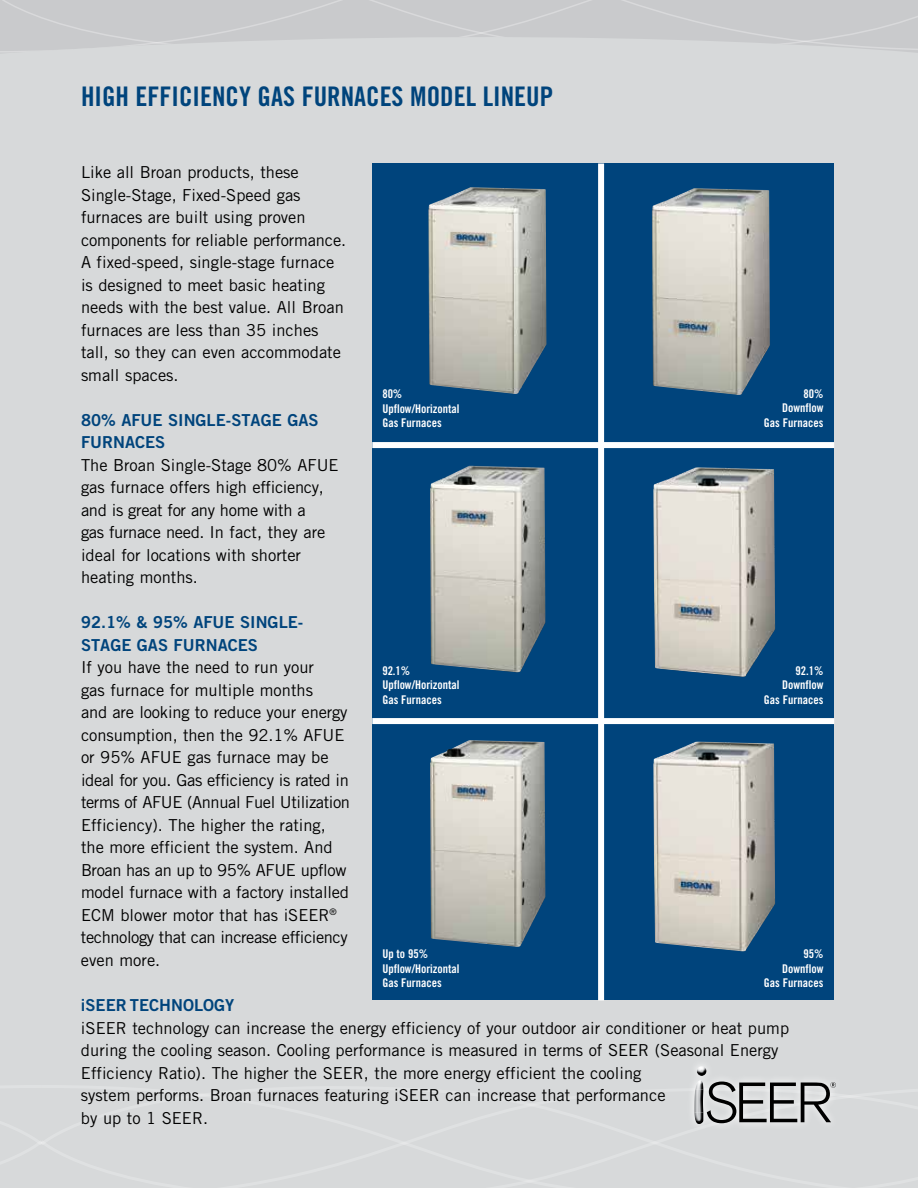
<style>
.page{position:relative;width:918px;height:1188px;background:#d7d9da}
.page>*{position:absolute;margin:0;border:0;box-sizing:border-box;transform-origin:0 0}
.t1{font:27px "Trade Gothic Bold Cond Twenty";color:#00447c}
.t2{font:16.5px/22.5px "Trade Gothic";color:#000}
.t3{font:16.5px/22.5px "Trade Gothic Bold Two";color:#00447c}
.t4{font:12px/14.4px "Trade Gothic Bold Cond Twenty";color:#fff}
</style>
<div class="page">
<svg style="left:0;top:0;width:918px;height:53px"></svg>
<div style="left:372px;top:164px;width:462px;height:836px;background:#00447c"></div>
<div style="left:598px;top:164px;width:6px;height:836px;background:#fff"></div>
<div style="left:372px;top:442px;width:462px;height:6px;background:#fff"></div>
<img style="left:653px;top:467px;width:122px;height:210px">
<img style="left:428px;top:187px;width:119px;height:207px">
<img style="left:652px;top:188px;width:118px;height:207px">
<img style="left:430px;top:466px;width:115px;height:206px">
<div style="left:372px;top:718px;width:462px;height:6px;background:#fff"></div>
<img style="left:653px;top:742px;width:122px;height:210px">
<img style="left:430px;top:740px;width:115px;height:207px">
<svg style="left:694px;top:1066px;width:142px;height:58px"></svg>
<h1 class="t1" style="left:81px;top:80px;width:474px">HIGH EFFICIENCY GAS FURNACES MODEL LINEUP</h1>
<p class="t2" style="left:81px;top:161px;width:267px">Like all Broan products, these<br>Single-Stage, Fixed-Speed gas furnaces are built using proven components for reliable performance.<br>A fixed-speed, single-stage furnace is designed to meet basic heating needs with the best value. All Broan furnaces are less than 35 inches tall, so they can even accommodate small spaces.</p>
<p class="t3" style="left:81px;top:408px;width:239px">80% AFUE SINGLE-STAGE GAS<br>FURNACES</p>
<p class="t2" style="left:81px;top:453px;width:259px">The Broan Single-Stage 80% AFUE gas furnace offers high efficiency, and is great for any home with a<br>gas furnace need. In fact, they are ideal for locations with shorter heating months.</p>
<p class="t3" style="left:81px;top:611px;width:224px">92.1% &amp; 95% AFUE SINGLE-<br>STAGE GAS FURNACES</p>
<p class="t2" style="left:81px;top:656px;width:271px">If you have the need to run your<br>gas furnace for multiple months<br>and are looking to reduce your energy consumption, then the 92.1% AFUE or 95% AFUE gas furnace may be ideal for you. Gas efficiency is rated in terms of AFUE (Annual Fuel Utilization Efficiency). The higher the rating, the more efficient the system. And Broan has an up to 95% AFUE upflow model furnace with a factory installed ECM blower motor that has iSEER<sup>® </sup>technology that can increase efficiency even more.</p>
<p class="t3" style="left:81px;top:994px;width:155px">iSEER TECHNOLOGY</p>
<p class="t2" style="left:81px;top:1017px;width:710px">iSEER technology can increase the energy efficiency of your outdoor air conditioner or heat pump during the cooling season. Cooling performance is measured in terms of SEER (Seasonal Energy Efficiency Ratio). The higher the SEER, the more energy efficient the cooling<br>system performs. Broan furnaces featuring iSEER can increase that performance<br>by up to 1 SEER.</p>
<p class="t4" style="left:764px;top:386px;width:61px;text-align:right">80%<br>Downflow<br>Gas Furnaces</p>
<p class="t4" style="left:382px;top:387px;width:79px">80%<br>Upflow/Horizontal<br>Gas Furnaces</p>
<p class="t4" style="left:382px;top:663px;width:79px">92.1%<br>Upflow/Horizontal<br>Gas Furnaces</p>
<p class="t4" style="left:764px;top:663px;width:61px;text-align:right">92.1%<br>Downflow<br>Gas Furnaces</p>
<p class="t4" style="left:382px;top:947px;width:79px">Up to 95%<br>Upflow/Horizontal<br>Gas Furnaces</p>
<p class="t4" style="left:764px;top:947px;width:61px;text-align:right">95%<br>Downflow<br>Gas Furnaces</p>
</div>
